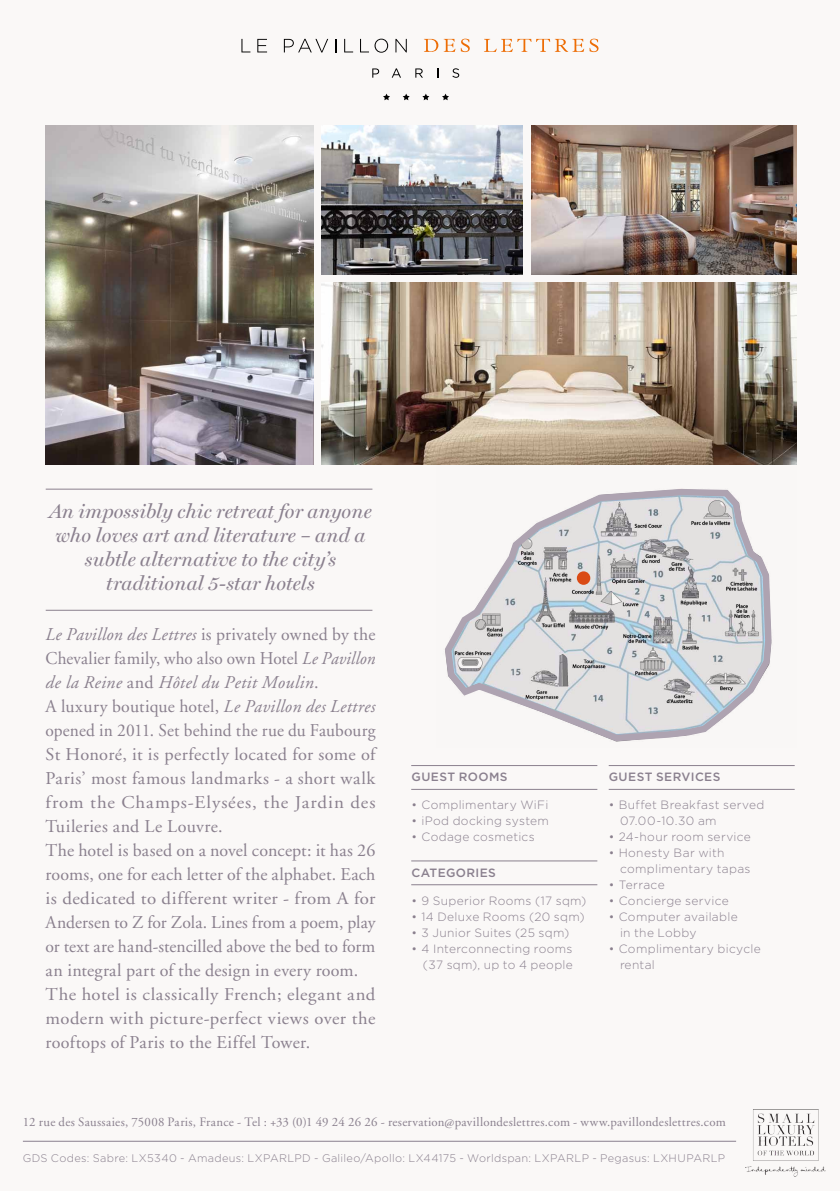
<style>
.page{position:relative;width:840px;height:1191px;background:#fff}
.page>*{position:absolute;margin:0;border:0;box-sizing:border-box;transform-origin:0 0}
.t1{font:italic 20px/24px "Miller Display";letter-spacing:.005em;color:#8a808e;text-align:center}
.t2{font:18px/24px "Adobe Garamond";letter-spacing:.015em;color:#8a808e}
.t3{font:12.8px "Adobe Garamond";letter-spacing:.02em;color:#8a808e}
.t4{font:300 12px/16px "Gotham";letter-spacing:.025em;color:#8a808e}
.t5{font:500 12px "Gotham";letter-spacing:.035em;color:#8a808e}
.t6{font:300 11px "Gotham";letter-spacing:.03em;color:#8a808e}
.s1{font-style:italic}
</style>
<div class="page">
<div style="left:0;top:0;width:839px;height:1191px;background:#faf8f7"></div>
<hr style="left:23px;top:1140px;width:712px;height:1px;background:#8a808e">
<img style="left:745px;top:1110px;width:79px;height:66px">
<img style="left:45px;top:126px;width:268px;height:339px">
<img style="left:321px;top:283px;width:475px;height:182px">
<img style="left:321px;top:126px;width:201px;height:148px">
<img style="left:531px;top:126px;width:265px;height:148px">
<img style="left:436px;top:459px;width:360px;height:6px">
<svg style="left:445px;top:488px;width:327px;height:254px"></svg>
<svg style="left:241px;top:39px;width:9px;height:13px"></svg>
<svg style="left:257px;top:39px;width:10px;height:13px"></svg>
<svg style="left:284px;top:39px;width:44px;height:14px"></svg>
<svg style="left:335px;top:39px;width:1px;height:13px"></svg>
<svg style="left:344px;top:39px;width:9px;height:13px"></svg>
<svg style="left:360px;top:39px;width:28px;height:14px"></svg>
<svg style="left:395px;top:39px;width:11px;height:13px"></svg>
<svg style="left:372px;top:68px;width:7px;height:10px"></svg>
<svg style="left:391px;top:68px;width:10px;height:10px"></svg>
<svg style="left:415px;top:68px;width:7px;height:10px"></svg>
<svg style="left:452px;top:68px;width:7px;height:10px"></svg>
<svg style="left:383px;top:94px;width:7px;height:6px"></svg>
<svg style="left:402px;top:94px;width:7px;height:6px"></svg>
<svg style="left:422px;top:94px;width:7px;height:6px"></svg>
<svg style="left:442px;top:94px;width:7px;height:6px"></svg>
<svg style="left:424px;top:39px;width:45px;height:13px"></svg>
<svg style="left:484px;top:39px;width:114px;height:13px"></svg>
<hr style="left:46px;top:610px;width:326px;height:1px;background:#8a808e">
<hr style="left:46px;top:489px;width:326px;height:1px;background:#8a808e">
<hr style="left:411px;top:789px;width:186px;height:1px;background:#8a808e">
<hr style="left:411px;top:884px;width:186px;height:1px;background:#8a808e">
<hr style="left:411px;top:765px;width:186px;height:1px;background:#8a808e">
<hr style="left:411px;top:860px;width:186px;height:1px;background:#8a808e">
<hr style="left:608px;top:789px;width:186px;height:1px;background:#8a808e">
<hr style="left:608px;top:765px;width:186px;height:1px;background:#8a808e">
<p class="t1" style="left:49px;top:499px;width:323px">An impossibly chic retreat for anyone who loves art and literature – and a subtle alternative to the city’s traditional 5-star hotels</p>
<p class="t2" style="left:46px;top:623px;width:331px"><span class="s1">Le Pavillon des Lettres</span> is privately owned by the Chevalier family, who also own Hotel <span class="s1">Le Pavillon de la Reine</span> and <span class="s1">Hôtel du Petit Moulin</span>.<br>A luxury boutique hotel, <span class="s1">Le Pavillon des Lettres </span>opened in 2011. Set behind the rue du Faubourg St Honoré, it is perfectly located for some of Paris’ most famous landmarks - a short walk from the Champs-Elysées, the Jardin des Tuileries and Le Louvre.<br>The hotel is based on a novel concept: it has 26 rooms, one for each letter of the alphabet. Each is dedicated to different writer - from A for Andersen to Z for Zola. Lines from a poem, play or text are hand-stencilled above the bed to form an integral part of the design in every room.<br>The hotel is classically French; elegant and modern with picture-perfect views over the rooftops of Paris to the Eiffel Tower.</p>
<p class="t5" style="left:411px;top:770px;width:98px">GUEST ROOMS</p>
<p class="t4" style="left:411px;top:796px;width:138px">• Complimentary WiFi</p>
<p class="t4" style="left:411px;top:812px;width:139px">• iPod docking system</p>
<p class="t4" style="left:411px;top:828px;width:125px">• Codage cosmetics</p>
<p class="t5" style="left:411px;top:865px;width:77px">CATEGORIES</p>
<p class="t4" style="left:411px;top:892px;width:176px">• 9 Superior Rooms (17 sqm)</p>
<p class="t4" style="left:411px;top:908px;width:174px">• 14 Deluxe Rooms (20 sqm)</p>
<p class="t4" style="left:411px;top:924px;width:159px">• 3 Junior Suites (25 sqm)</p>
<p class="t4" style="left:411px;top:940px;width:163px;text-align:right">• 4 Interconnecting rooms (37 sqm), up to 4 people</p>
<p class="t5" style="left:608px;top:770px;width:113px">GUEST SERVICES</p>
<p class="t4" style="left:619px;top:796px;width:146px;text-indent:-11px">• Buffet Breakfast served<br>07.00-10.30 am</p>
<p class="t4" style="left:608px;top:828px;width:144px">• 24-hour room service</p>
<p class="t4" style="left:619px;top:844px;width:132px;text-indent:-11px">• Honesty Bar with complimentary tapas</p>
<p class="t4" style="left:608px;top:876px;width:57px">• Terrace</p>
<p class="t4" style="left:608px;top:892px;width:121px">• Concierge service</p>
<p class="t4" style="left:619px;top:908px;width:119px;text-indent:-11px">• Computer available in the Lobby</p>
<p class="t4" style="left:619px;top:940px;width:142px;text-indent:-11px">• Complimentary bicycle rental</p>
<p class="t3" style="left:23px;top:1115px;width:704px">12 rue des Saussaies, 75008 Paris, France - Tel : +33 (0)1 49 24 26 26 - reservation@pavillondeslettres.com - www.pavillondeslettres.com</p>
<p class="t6" style="left:23px;top:1151px;width:703px">GDS Codes: Sabre: LX5340 - Amadeus: LXPARLPD - Galileo/Apollo: LX44175 - Worldspan: LXPARLP - Pegasus: LXHUPARLP</p>
</div>
